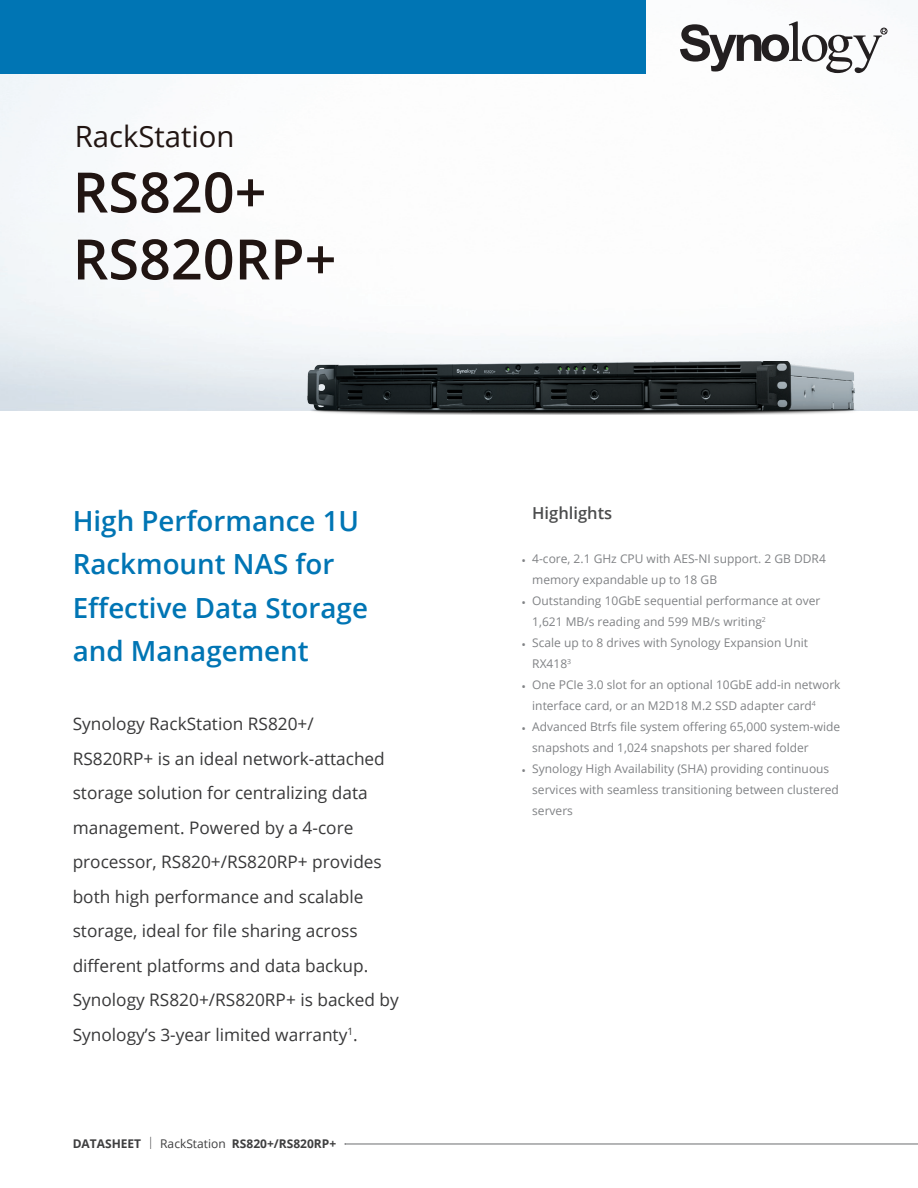
<style>
.page{position:relative;width:918px;height:1188px;background:#fff}
.page>*{position:absolute;margin:0;border:0;box-sizing:border-box;transform-origin:0 0}
.Model_Name{font:600 55.8px "Open Sans";color:#211512}
.Product_Type{font:29.25px "Open Sans";color:#211512}
.Introduction_Title{font:600 27.75px/43.5px "Open Sans";color:#0075b4}
.Introduction{font:17.25px/34.5px "Open Sans";color:#383839}
.Selling_Title{font:600 16.5px "Open Sans";color:#4b4c4d}
.t1{font:12px/21px "Open Sans";color:#808285}
.t2{font:700 12px "Open Sans";color:#3e3e3f}
.s1{font-weight:300}
.s2{font-weight:400}
</style>
<div class="page">
<img style="left:0;top:73px;width:510px;height:182px">
<img style="left:0;top:255px;width:918px;height:155px">
<div style="left:0;top:0;width:645px;height:73px;background:#0075b4"></div>
<svg style="left:680px;top:21px;width:207px;height:52px"></svg>
<hr style="left:345px;top:1144px;width:573px;height:1px;background:#6c6d70">
<img style="left:305px;top:362px;width:553px;height:52px">
<p class="Product_Type" style="left:75px;top:117px;width:161px">RackStation</p>
<p class="Model_Name" style="left:73px;top:154px;width:195px">RS820+</p>
<p class="Model_Name" style="left:73px;top:221px;width:265px">RS820RP+</p>
<p class="Introduction_Title" style="left:73px;top:498px;width:297px">High Performance 1U<br>Rackmount NAS for<br>Effective Data Storage and Management</p>
<p class="Introduction" style="left:73px;top:706px;width:328px">Synology RackStation RS820+/<br>RS820RP+ is an ideal network-attached storage solution for centralizing data management. Powered by a 4-core processor, RS820+/RS820RP+ provides both high performance and scalable storage, ideal for file sharing across different platforms and data backup.<br>Synology RS820+/RS820RP+ is backed by Synology’s 3-year limited warranty<sup>1</sup>.</p>
<p class="t2" style="left:73px;top:1135px;width:265px">DATASHEET <span class="s1">|</span> <span class="s2">RackStation</span> RS820+/RS820RP+</p>
<p class="Selling_Title" style="left:532px;top:501px;width:82px">Highlights</p>
<p class="t1" style="left:532px;top:548px;width:295px;text-indent:-11px">• 4-core, 2.1 GHz CPU with AES-NI support. 2 GB DDR4 memory expandable up to 18 GB</p>
<p class="t1" style="left:532px;top:590px;width:290px;text-indent:-11px">• Outstanding 10GbE sequential performance at over<br>1,621 MB/s reading and 599 MB/s writing<sup>2</sup></p>
<p class="t1" style="left:532px;top:632px;width:277px;text-indent:-11px">• Scale up to 8 drives with Synology Expansion Unit<br>RX418<sup>3</sup></p>
<p class="t1" style="left:532px;top:674px;width:310px;text-indent:-11px">• One PCIe 3.0 slot for an optional 10GbE add-in network interface card, or an M2D18 M.2 SSD adapter card<sup>4</sup></p>
<p class="t1" style="left:532px;top:716px;width:309px;text-indent:-11px">• Advanced Btrfs file system offering 65,000 system-wide snapshots and 1,024 snapshots per shared folder</p>
<p class="t1" style="left:532px;top:758px;width:308px;text-indent:-11px">• Synology High Availability (SHA) providing continuous services with seamless transitioning between clustered servers</p>
</div>
